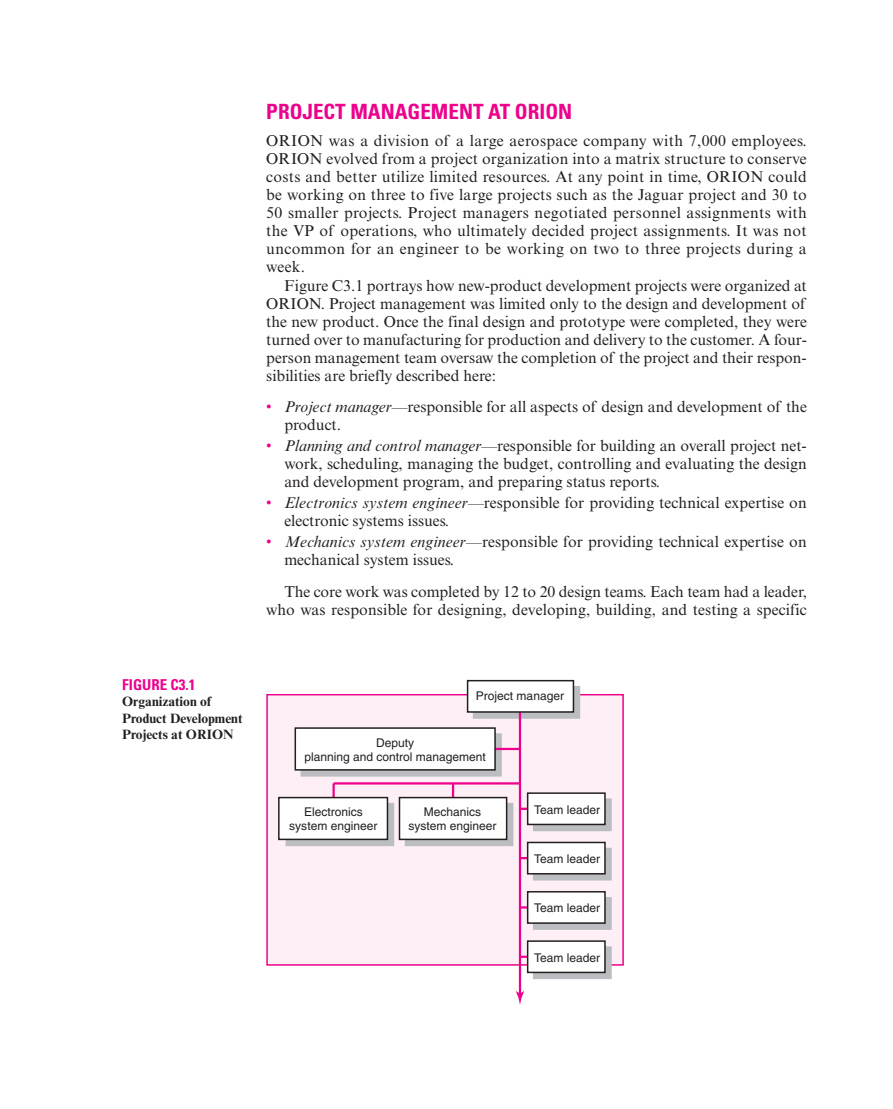
<style>
.page{position:relative;width:893px;height:1109px;background:#fff}
.page>*{position:absolute;margin:0;border:0;box-sizing:border-box;transform-origin:0 0}
.t1{font:700 condensed 21px "Univers LT Std";color:#ed028c}
.t2{font:15.75px/18px "Times New Roman MT Std";color:#231f20}
.t3{font:15.75px "Times New Roman MT Std";letter-spacing:.02em;color:#231f20}
.t4{font:15.75px "Times New Roman MT Std";letter-spacing:.025em;color:#231f20}
.t5{font:700 condensed 15px "Univers LT Std";color:#ed028c}
.t6{font:700 13.5px/16.5px "Times New Roman MT Std";color:#231f20}
.t7{font:12px/13.5px "Helvetica";color:#231f20;text-align:center}
.s1{color:#ed028c}
.s2{font-style:italic}
</style>
<div class="page">
<div style="left:267px;top:694px;width:355px;height:270px;background:#fdeff5"></div>
<div style="left:266px;top:693px;width:357px;height:272px;border:2px solid #ed028c"></div>
<hr style="left:332px;top:783px;width:2px;height:27px;background:#ed028c">
<hr style="left:451px;top:783px;width:3px;height:27px;background:#ed028c">
<svg style="left:303px;top:736px;width:195px;height:37px"></svg>
<div style="left:300px;top:733px;width:201px;height:43px;border:2px solid #bcbdc0"></div>
<svg style="left:475px;top:688px;width:102px;height:27px"></svg>
<div style="left:472px;top:685px;width:108px;height:33px;border:2px solid #bcbdc0"></div>
<svg style="left:288px;top:805px;width:103px;height:37px"></svg>
<div style="left:285px;top:802px;width:109px;height:43px;border:2px solid #bcbdc0"></div>
<hr style="left:518px;top:708px;width:3px;height:286px;background:#ed028c">
<svg style="left:515px;top:990px;width:9px;height:14px"></svg>
<hr style="left:489px;top:747px;width:31px;height:2px;background:#ed028c">
<hr style="left:333px;top:782px;width:187px;height:2px;background:#ed028c">
<div style="left:295px;top:727px;width:200px;height:42px;background:#fff"></div>
<div style="left:294px;top:727px;width:201px;height:43px;border:2px solid #231f20"></div>
<div style="left:467px;top:680px;width:106px;height:31px;background:#fff"></div>
<div style="left:466px;top:679px;width:108px;height:33px;border:2px solid #231f20"></div>
<div style="left:279px;top:797px;width:108px;height:42px;background:#fff"></div>
<div style="left:278px;top:796px;width:110px;height:43px;border:2px solid #231f20"></div>
<svg style="left:407px;top:805px;width:103px;height:37px"></svg>
<div style="left:404px;top:802px;width:109px;height:43px;border:2px solid #bcbdc0"></div>
<div style="left:399px;top:797px;width:107px;height:42px;background:#fff"></div>
<div style="left:398px;top:796px;width:109px;height:43px;border:2px solid #231f20"></div>
<svg style="left:535px;top:801px;width:73px;height:27px"></svg>
<div style="left:532px;top:798px;width:79px;height:33px;border:2px solid #bcbdc0"></div>
<div style="left:527px;top:792px;width:77px;height:32px;background:#fff"></div>
<div style="left:526px;top:792px;width:79px;height:33px;border:2px solid #231f20"></div>
<svg style="left:535px;top:850px;width:73px;height:27px"></svg>
<div style="left:532px;top:847px;width:79px;height:33px;border:2px solid #bcbdc0"></div>
<div style="left:527px;top:842px;width:77px;height:31px;background:#fff"></div>
<div style="left:526px;top:841px;width:79px;height:33px;border:2px solid #231f20"></div>
<svg style="left:535px;top:899px;width:73px;height:27px"></svg>
<div style="left:532px;top:896px;width:79px;height:33px;border:2px solid #bcbdc0"></div>
<div style="left:527px;top:891px;width:77px;height:31px;background:#fff"></div>
<div style="left:526px;top:890px;width:79px;height:33px;border:2px solid #231f20"></div>
<svg style="left:535px;top:949px;width:73px;height:26px"></svg>
<div style="left:532px;top:946px;width:79px;height:32px;border:2px solid #bcbdc0"></div>
<div style="left:527px;top:940px;width:77px;height:32px;background:#fff"></div>
<div style="left:526px;top:940px;width:79px;height:32px;border:2px solid #231f20"></div>
<p class="t1" style="left:266px;top:103px;width:307px">PROJECT MANAGEMENT AT ORION</p>
<p class="t3" style="left:266px;top:135px;width:541px">ORION was a division of a large aerospace company with 7,000 employees.</p>
<p class="t2" style="left:266px;top:152px;width:542px">ORION evolved from a project organization into a matrix structure to conserve</p>
<p class="t3" style="left:266px;top:171px;width:541px">costs and better utilize limited resources. At any point in time, ORION could</p>
<p class="t2" style="left:266px;top:188px;width:542px">be working on three to five large projects such as the Jaguar project and 30 to</p>
<p class="t3" style="left:266px;top:207px;width:542px">50 smaller projects. Project managers negotiated personnel assignments with</p>
<p class="t3" style="left:266px;top:225px;width:542px">the VP of operations, who ultimately decided project assignments. It was not</p>
<p class="t4" style="left:266px;top:243px;width:541px">uncommon for an engineer to be working on two to three projects during a</p>
<p class="t2" style="left:266px;top:260px;width:40px">week.</p>
<p class="t2" style="left:284px;top:278px;width:523px">Figure C3.1 portrays how new-product development projects were organized at</p>
<p class="t2" style="left:266px;top:296px;width:540px">ORION. Project management was limited only to the design and development of</p>
<p class="t2" style="left:266px;top:314px;width:542px">the new product. Once the final design and prototype were completed, they were</p>
<p class="t2" style="left:266px;top:332px;width:542px">turned over to manufacturing for production and delivery to the customer. A four-</p>
<p class="t2" style="left:266px;top:350px;width:542px">person management team oversaw the completion of the project and their respon-</p>
<p class="t2" style="left:266px;top:368px;width:231px">sibilities are briefly described here:</p>
<p class="t2" style="left:284px;top:399px;width:524px;text-indent:-18px"><span class="s1">•</span> <span class="s2">Project manager—</span>responsible for all aspects of design and development of the product.</p>
<p class="t2" style="left:284px;top:438px;width:524px;text-align:justify;text-indent:-18px"><span class="s1">•</span> <span class="s2">Planning and control manager—</span>responsible for building an overall project net&shy;work, scheduling, managing the budget, controlling and evaluating the design and development program, and preparing status reports.</p>
<p class="t2" style="left:284px;top:495px;width:523px;text-indent:-18px"><span class="s1">•</span> <span class="s2">Electronics system engineer—</span>responsible for providing technical expertise on electronic systems issues.</p>
<p class="t2" style="left:284px;top:534px;width:523px;text-indent:-18px"><span class="s1">•</span> <span class="s2">Mechanics system engineer—</span>responsible for providing technical expertise on mechanical system issues.</p>
<p class="t2" style="left:266px;top:584px;width:542px;text-align:right">The core work was completed by 12 to 20 design teams. Each team had a leader, who was responsible for designing, developing, building, and testing a specific</p>
<p class="t5" style="left:122px;top:678px;width:75px">FIGURE C3.1</p>
<p class="t6" style="left:122px;top:694px;width:122px">Organization of<br>Product Development<br>Projects at ORION</p>
<p class="t7" style="left:475px;top:688px;width:90px">Project manager</p>
<p class="t7" style="left:304px;top:736px;width:183px">Deputy<br>planning and control management</p>
<p class="t7" style="left:289px;top:804px;width:90px">Electronics system engineer</p>
<p class="t7" style="left:408px;top:804px;width:90px">Mechanics system engineer</p>
<p class="t7" style="left:534px;top:802px;width:67px">Team leader</p>
<p class="t7" style="left:534px;top:851px;width:67px">Team leader</p>
<p class="t7" style="left:534px;top:901px;width:67px">Team leader</p>
<p class="t7" style="left:534px;top:950px;width:67px">Team leader</p>
</div>
